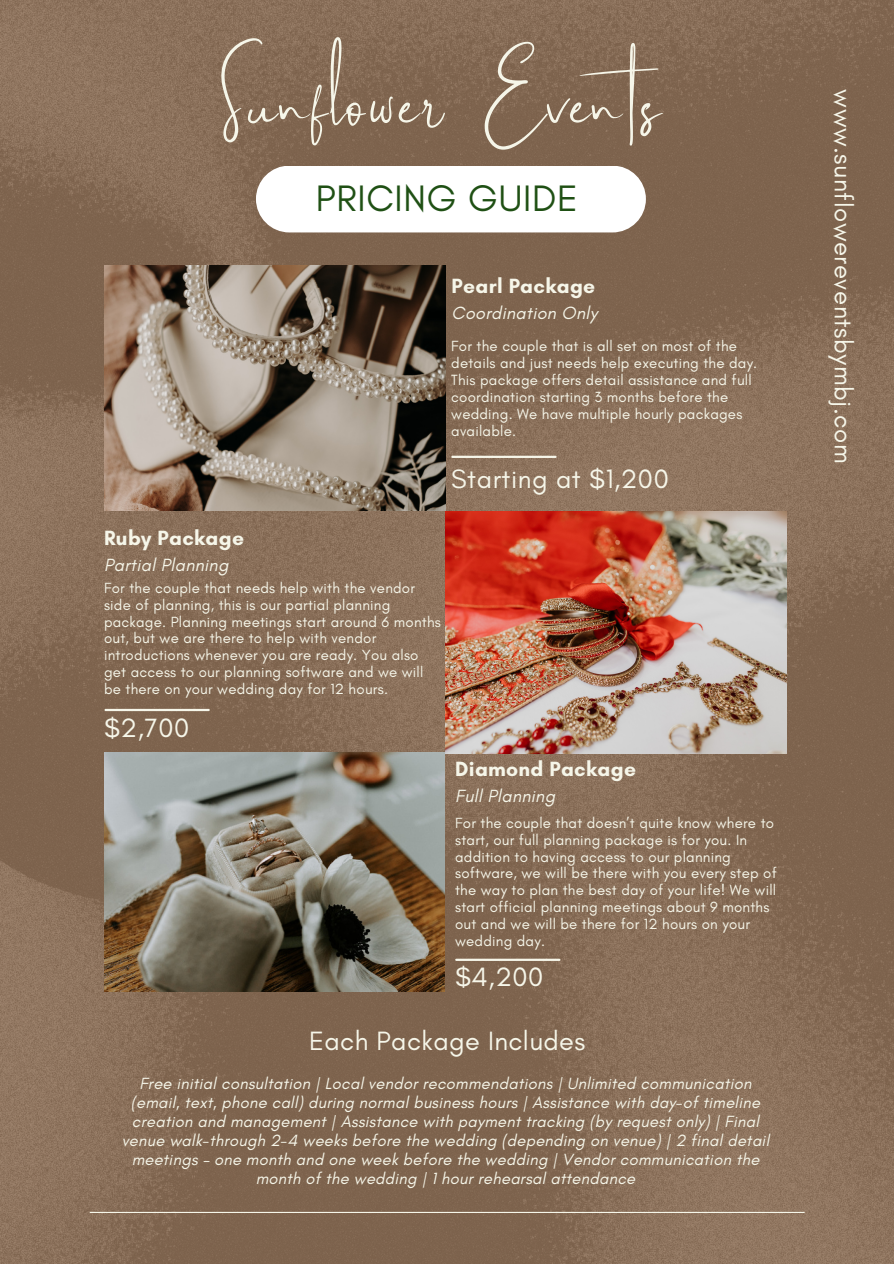
<style>
.page{position:relative;width:894px;height:1264px;background:#fff}
.page>*{position:absolute;margin:0;border:0;box-sizing:border-box;transform-origin:0 0}
.t1{font:78px "Brilliant Signature 2";letter-spacing:.02em;color:#f6f6e9}
.t2{font:37.5px "Glacial Indifference";letter-spacing:.02em;color:#1f5014}
.t3{font:27px "Glacial Indifference";letter-spacing:.015em;color:#f6f6e9}
.t4{font:25.8px "Glacial Indifference";letter-spacing:.02em;color:#f6f6e9}
.t5{font:700 21px "Glacial Indifference";letter-spacing:.015em;color:#f6f6e9}
.t6{font:italic 18px "Glacial Indifference";letter-spacing:.015em;color:#f6f6e9}
.t7{font:italic 16.5px/19.2px "Glacial Indifference";letter-spacing:.015em;color:#f6f6e9;text-align:center}
.t8{font:15px/16.8px "Glacial Indifference";letter-spacing:.015em;color:#f6f6e9}
</style>
<div class="page">
<img style="left:0;top:0;width:893px;height:1263px">
<img style="left:104px;top:265px;width:341px;height:245px">
<img style="left:445px;top:511px;width:341px;height:242px">
<img style="left:104px;top:752px;width:341px;height:239px">
<hr style="left:452px;top:455px;width:103px;height:3px;background:#f6f6e9">
<hr style="left:105px;top:709px;width:104px;height:2px;background:#f6f6e9">
<hr style="left:456px;top:958px;width:103px;height:2px;background:#f6f6e9">
<div style="left:256px;top:166px;width:389px;height:66px;background:#fff;border-radius:33px"></div>
<hr style="left:90px;top:1211px;width:714px;height:1px;background:#f6f6e9">
<h6 class="t1" style="left:213px;top:64px;width:492px">Sunflower Events</h6>
<h5 class="t2" style="left:315px;top:175px;width:263px">PRICING GUIDE</h5>
<p class="t5" style="left:451px;top:273px;width:145px">Pearl Package</p>
<p class="t6" style="left:451px;top:301px;width:147px">Coordination Only</p>
<h3 class="t8" style="left:451px;top:338px;width:307px">For the couple that is all set on most of the details and just needs help executing the day.<br>This package offers detail assistance and full coordination starting 3 months before the wedding. We have multiple hourly packages available.</h3>
<p class="t3" style="left:451px;top:462px;width:219px">Starting at $1,200</p>
<h3 class="t5" style="left:104px;top:525px;width:141px">Ruby Package</h3>
<h3 class="t6" style="left:104px;top:553px;width:126px">Partial Planning</h3>
<h4 class="t8" style="left:104px;top:579px;width:338px">For the couple that needs help with the vendor side of planning, this is our partial planning package. Planning meetings start around 6 months out, but we are there to help with vendor introductions whenever you are ready. You also get access to our planning software and we will be there on your wedding day for 12 hours.</h4>
<h4 class="t3" style="left:104px;top:711px;width:87px">$2,700</h4>
<h6 class="t5" style="left:455px;top:756px;width:182px">Diamond Package</h6>
<h6 class="t6" style="left:455px;top:785px;width:101px">Full Planning</h6>
<h4 class="t8" style="left:455px;top:814px;width:323px">For the couple that doesn’t quite know where to start, our full planning package is for you. In addition to having access to our planning software, we will be there with you every step of the way to plan the best day of your life! We will start official planning meetings about 9 months out and we will be there for 12 hours on your wedding day.</h4>
<p class="t3" style="left:455px;top:960px;width:90px">$4,200</p>
<p class="t3" style="left:309px;top:1023px;width:277px">Each Package Includes</p>
<h6 class="t7" style="left:122px;top:1073px;width:649px">Free initial consultation | Local vendor recommendations | Unlimited communication (email, text, phone call) during normal business hours | Assistance with day-of timeline creation and management | Assistance with payment tracking (by request only) | Final venue walk-through 2-4 weeks before the wedding (depending on venue) | 2 final detail meetings – one month and one week before the wedding | Vendor communication the month of the wedding | 1 hour rehearsal attendance</h6>
<p class="t4" style="left:859px;top:89px;width:375px;rotate:90deg">www.sunflowereventsbymbj.com</p>
</div>
